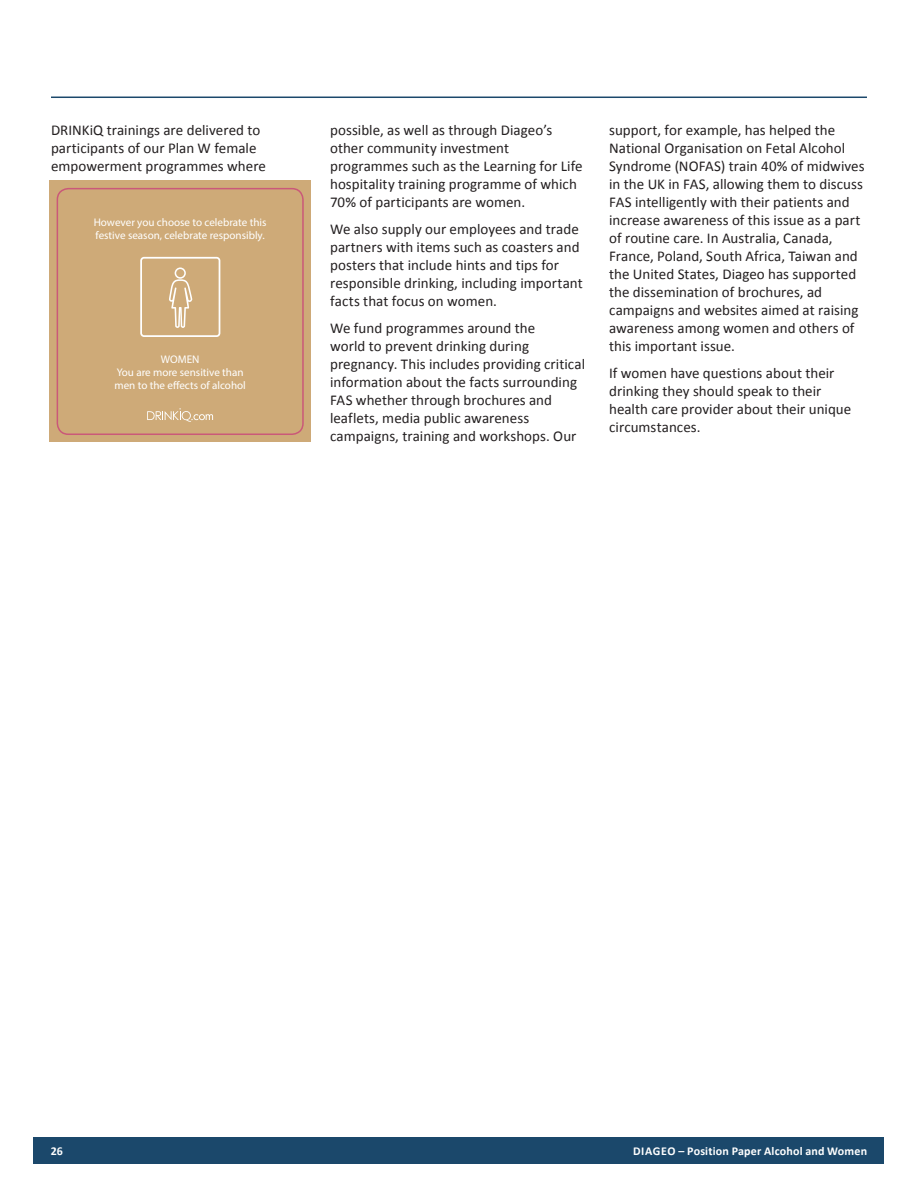
<style>
.page{position:relative;width:918px;height:1188px;background:#fff}
.page>*{position:absolute;margin:0;border:0;box-sizing:border-box;transform-origin:0 0}
.t1{font:15px/18px "Calibri";color:#231f20}
.t2{font:700 12px "Calibri";letter-spacing:.015em;color:#fff}
.t3{font:11.1px/12.9px "Myriad Pro";color:#fff}
</style>
<div class="page">
<div style="left:34px;top:1137px;width:850px;height:27px;background:#1b486b"></div>
<hr style="left:51px;top:97px;width:816px;height:1px;background:#1b486b">
<div style="left:49px;top:181px;width:262px;height:261px;background:#ceaa78"></div>
<svg style="left:140px;top:257px;width:80px;height:80px"></svg>
<svg style="left:147px;top:408px;width:66px;height:14px"></svg>
<div style="left:57px;top:188px;width:247px;height:247px;border:2px solid #ca5879;border-radius:11px"></div>
<p class="t1" style="left:51px;top:121px;width:217px">DRINKiQ trainings are delivered to participants of our Plan W female empowerment programmes where</p>
<p class="t1" style="left:330px;top:121px;width:254px">possible, as well as through Diageo’s other community investment programmes such as the Learning for Life hospitality training programme of which 70% of participants are women.</p>
<p class="t1" style="left:330px;top:220px;width:254px">We also supply our employees and trade partners with items such as coasters and posters that include hints and tips for responsible drinking, including important facts that focus on women.</p>
<p class="t1" style="left:330px;top:319px;width:257px">We fund programmes around the<br>world to prevent drinking during pregnancy. This includes providing critical information about the facts surrounding FAS whether through brochures and leaflets, media public awareness campaigns, training and workshops. Our</p>
<p class="t3" style="left:94px;top:215px;width:174px;line-height:13.4px">However you choose to celebrate this festive season, celebrate responsibly.</p>
<p class="t3" style="left:115px;top:353px;width:133px;text-align:center">WOMEN<br>You are more sensitive than men to the effects of alcohol</p>
<p class="t1" style="left:609px;top:121px;width:257px">support, for example, has helped the National Organisation on Fetal Alcohol Syndrome (NOFAS) train 40% of midwives in the UK in FAS, allowing them to discuss FAS intelligently with their patients and increase awareness of this issue as a part of routine care. In Australia, Canada, France, Poland, South Africa, Taiwan and the United States, Diageo has supported the dissemination of brochures, ad campaigns and websites aimed at raising awareness among women and others of this important issue.</p>
<p class="t1" style="left:609px;top:364px;width:244px">If women have questions about their drinking they should speak to their health care provider about their unique circumstances.</p>
<p class="t2" style="left:51px;top:1144px;width:14px">26</p>
<p class="t2" style="left:633px;top:1144px;width:236px">DIAGEO – Position Paper Alcohol and Women</p>
</div>
